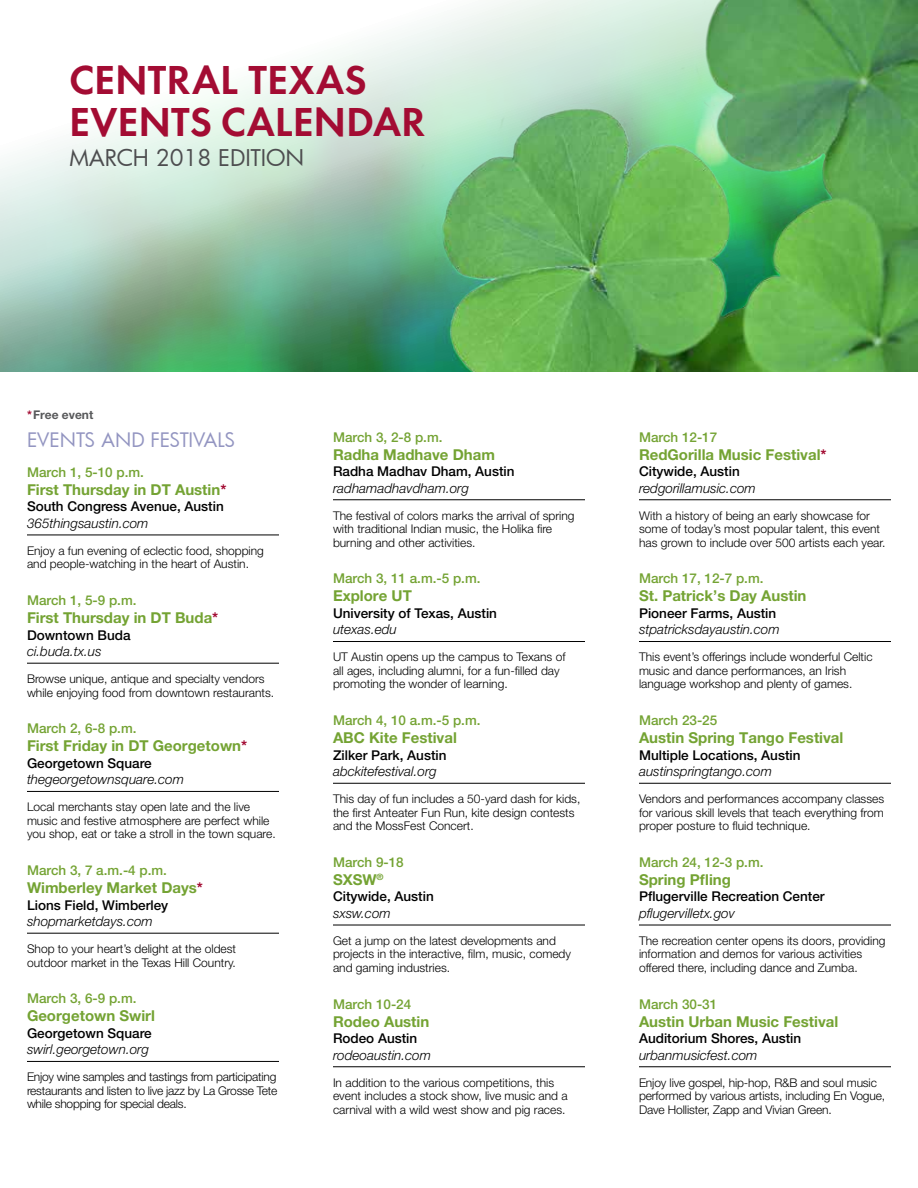
<style>
.page{position:relative;width:918px;height:1188px;background:#fff}
.page>*{position:absolute;margin:0;border:0;box-sizing:border-box;transform-origin:0 0}
.t1{font:42px/42px "Futura Dem";color:#a30c33}
.t2{font:22.5px "Futura";color:#4d4d4f}
.t3{font:19.5px "Futura";letter-spacing:-.01em;color:#9395c1}
.t4{font:700 15px "Helvetica Neue LT Pro";color:#74a333}
.t5{font:500 13.5px "Helvetica Neue LT Pro";color:#000}
.t6{font:italic 300 13.5px "Helvetica Neue LT Pro";color:#000}
.t7{font:500 13.5px "Helvetica Neue LT Pro";color:#74a333}
.t8{font:300 12px/13.5px "Helvetica Neue LT Pro";color:#000}
.t9{font:700 12px "Helvetica Neue LT Pro";color:#58595b}
.s1{color:#a30c33}
</style>
<div class="page">
<img style="left:0;top:0;width:918px;height:372px">
<hr style="left:27px;top:535px;width:252px;height:1px;background:#000">
<hr style="left:27px;top:663px;width:252px;height:1px;background:#000">
<hr style="left:27px;top:791px;width:252px;height:1px;background:#000">
<hr style="left:27px;top:933px;width:252px;height:1px;background:#000">
<hr style="left:27px;top:1061px;width:252px;height:1px;background:#000">
<hr style="left:333px;top:499px;width:252px;height:1px;background:#000">
<hr style="left:333px;top:641px;width:252px;height:1px;background:#000">
<hr style="left:333px;top:783px;width:252px;height:1px;background:#000">
<hr style="left:333px;top:925px;width:252px;height:1px;background:#000">
<hr style="left:333px;top:1066px;width:252px;height:1px;background:#000">
<hr style="left:639px;top:499px;width:252px;height:1px;background:#000">
<hr style="left:639px;top:641px;width:252px;height:1px;background:#000">
<hr style="left:639px;top:783px;width:252px;height:1px;background:#000">
<hr style="left:639px;top:925px;width:252px;height:1px;background:#000">
<hr style="left:639px;top:1066px;width:252px;height:1px;background:#000">
<h1 class="t1" style="left:69px;top:57px;width:358px">CENTRAL TEXAS<br>EVENTS CALENDAR</h1>
<h2 class="t2" style="left:69px;top:143px;width:237px">MARCH 2018 EDITION</h2>
<p class="t9" style="left:27px;top:407px;width:68px"><span class="s1">*</span>Free event</p>
<h3 class="t3" style="left:27px;top:426px;width:210px">EVENTS AND FESTIVALS</h3>
<p class="t7" style="left:27px;top:464px;width:119px">March 1, 5-10 p.m.</p>
<p class="t4" style="left:27px;top:480px;width:201px">First Thursday in DT Austin<span class="s1">*</span></p>
<p class="t5" style="left:27px;top:498px;width:198px">South Congress Avenue, Austin</p>
<p class="t6" style="left:27px;top:515px;width:123px">365thingsaustin.com</p>
<p class="t8" style="left:27px;top:544px;width:238px">Enjoy a fun evening of eclectic food, shopping and people-watching in the heart of Austin.</p>
<p class="t7" style="left:27px;top:592px;width:111px">March 1, 5-9 p.m.</p>
<p class="t4" style="left:27px;top:608px;width:193px">First Thursday in DT Buda<span class="s1">*</span></p>
<p class="t5" style="left:27px;top:627px;width:105px">Downtown Buda</p>
<p class="t6" style="left:27px;top:643px;width:76px">ci.buda.tx.us</p>
<p class="t8" style="left:27px;top:672px;width:249px">Browse unique, antique and specialty vendors while enjoying food from downtown restaurants.</p>
<p class="t7" style="left:27px;top:720px;width:111px">March 2, 6-8 p.m.</p>
<p class="t4" style="left:27px;top:737px;width:222px">First Friday in DT Georgetown<span class="s1">*</span></p>
<p class="t5" style="left:27px;top:755px;width:126px">Georgetown Square</p>
<p class="t6" style="left:27px;top:771px;width:159px">thegeorgetownsquare.com</p>
<p class="t8" style="left:27px;top:800px;width:250px">Local merchants stay open late and the live music and festive atmosphere are perfect while you shop, eat or take a stroll in the town square.</p>
<p class="t7" style="left:27px;top:862px;width:142px">March 3, 7 a.m.-4 p.m.</p>
<p class="t4" style="left:27px;top:878px;width:178px">Wimberley Market Days<span class="s1">*</span></p>
<p class="t5" style="left:27px;top:897px;width:143px">Lions Field, Wimberley</p>
<p class="t6" style="left:27px;top:913px;width:127px">shopmarketdays.com</p>
<p class="t8" style="left:27px;top:942px;width:211px">Shop to your heart’s delight at the oldest outdoor market in the Texas Hill Country.</p>
<p class="t7" style="left:27px;top:990px;width:111px">March 3, 6-9 p.m.</p>
<p class="t4" style="left:27px;top:1007px;width:130px">Georgetown Swirl</p>
<p class="t5" style="left:27px;top:1025px;width:126px">Georgetown Square</p>
<p class="t6" style="left:27px;top:1041px;width:124px">swirl.georgetown.org</p>
<p class="t8" style="left:27px;top:1070px;width:252px;text-align:justify">Enjoy wine samples and tastings from participating restaurants and listen to live jazz by La Grosse Tete while shopping for special deals.</p>
<p class="t7" style="left:333px;top:429px;width:111px">March 3, 2-8 p.m.</p>
<p class="t4" style="left:333px;top:445px;width:163px">Radha Madhave Dham</p>
<p class="t5" style="left:333px;top:463px;width:183px">Radha Madhav Dham, Austin</p>
<p class="t6" style="left:333px;top:480px;width:138px">radhamadhavdham.org</p>
<p class="t8" style="left:333px;top:508px;width:243px">The festival of colors marks the arrival of spring with traditional Indian music, the Holika fire burning and other activities.</p>
<p class="t7" style="left:333px;top:571px;width:149px">March 3, 11 a.m.-5 p.m.</p>
<p class="t4" style="left:333px;top:587px;width:80px">Explore UT</p>
<p class="t5" style="left:333px;top:605px;width:166px">University of Texas, Austin</p>
<p class="t6" style="left:333px;top:622px;width:65px">utexas.edu</p>
<p class="t8" style="left:333px;top:650px;width:234px">UT Austin opens up the campus to Texans of all ages, including alumni, for a fun-filled day promoting the wonder of learning.</p>
<p class="t7" style="left:333px;top:712px;width:149px">March 4, 10 a.m.-5 p.m.</p>
<p class="t4" style="left:333px;top:729px;width:125px">ABC Kite Festival</p>
<p class="t5" style="left:333px;top:747px;width:115px">Zilker Park, Austin</p>
<p class="t6" style="left:333px;top:763px;width:105px">abckitefestival.org</p>
<p class="t8" style="left:333px;top:792px;width:249px">This day of fun includes a 50-yard dash for kids, the first Anteater Fun Run, kite design contests and the MossFest Concert.</p>
<p class="t7" style="left:333px;top:854px;width:72px">March 9-18</p>
<p class="t4" style="left:333px;top:870px;width:52px">SXSW<sup>®</sup></p>
<p class="t5" style="left:333px;top:889px;width:102px">Citywide, Austin</p>
<p class="t6" style="left:333px;top:905px;width:59px">sxsw.com</p>
<p class="t8" style="left:333px;top:934px;width:240px">Get a jump on the latest developments and projects in the interactive, film, music, comedy and gaming industries.</p>
<p class="t7" style="left:333px;top:996px;width:80px">March 10-24</p>
<p class="t4" style="left:333px;top:1012px;width:98px">Rodeo Austin</p>
<p class="t5" style="left:333px;top:1030px;width:86px">Rodeo Austin</p>
<p class="t6" style="left:333px;top:1047px;width:100px">rodeoaustin.com</p>
<p class="t8" style="left:333px;top:1075px;width:236px">In addition to the various competitions, this event includes a stock show, live music and a carnival with a wild west show and pig races.</p>
<p class="t7" style="left:639px;top:429px;width:80px">March 12-17</p>
<p class="t4" style="left:639px;top:445px;width:189px">RedGorilla Music Festival<span class="s1">*</span></p>
<p class="t5" style="left:639px;top:463px;width:102px">Citywide, Austin</p>
<p class="t6" style="left:639px;top:480px;width:118px">redgorillamusic.com</p>
<p class="t8" style="left:639px;top:508px;width:248px">With a history of being an early showcase for some of today’s most popular talent, this event has grown to include over 500 artists each year.</p>
<p class="t7" style="left:639px;top:571px;width:126px">March 17, 12-7 p.m.</p>
<p class="t4" style="left:639px;top:587px;width:169px">St. Patrick’s Day Austin</p>
<p class="t5" style="left:639px;top:605px;width:139px">Pioneer Farms, Austin</p>
<p class="t6" style="left:639px;top:622px;width:142px">stpatricksdayaustin.com</p>
<p class="t8" style="left:639px;top:650px;width:235px">This event’s offerings include wonderful Celtic music and dance performances, an Irish language workshop and plenty of games.</p>
<p class="t7" style="left:639px;top:712px;width:80px">March 23-25</p>
<p class="t4" style="left:639px;top:729px;width:206px">Austin Spring Tango Festival</p>
<p class="t5" style="left:639px;top:747px;width:163px">Multiple Locations, Austin</p>
<p class="t6" style="left:639px;top:763px;width:135px">austinspringtango.com</p>
<p class="t8" style="left:639px;top:792px;width:247px;text-align:justify">Vendors and performances accompany classes for various skill levels that teach everything from proper posture to fluid technique.</p>
<p class="t7" style="left:639px;top:854px;width:126px">March 24, 12-3 p.m.</p>
<p class="t4" style="left:639px;top:870px;width:93px">Spring Pfling</p>
<p class="t5" style="left:639px;top:889px;width:187px">Pflugerville Recreation Center</p>
<p class="t6" style="left:639px;top:905px;width:98px">pflugervilletx.gov</p>
<p class="t8" style="left:639px;top:934px;width:248px">The recreation center opens its doors, providing information and demos for various activities offered there, including dance and Zumba.</p>
<p class="t7" style="left:639px;top:996px;width:80px">March 30-31</p>
<p class="t4" style="left:639px;top:1012px;width:201px">Austin Urban Music Festival</p>
<p class="t5" style="left:639px;top:1030px;width:164px">Auditorium Shores, Austin</p>
<p class="t6" style="left:639px;top:1047px;width:120px">urbanmusicfest.com</p>
<p class="t8" style="left:639px;top:1075px;width:248px">Enjoy live gospel, hip-hop, R&amp;B and soul music performed by various artists, including En Vogue,<br>Dave Hollister, Zapp and Vivian Green.</p>
</div>
